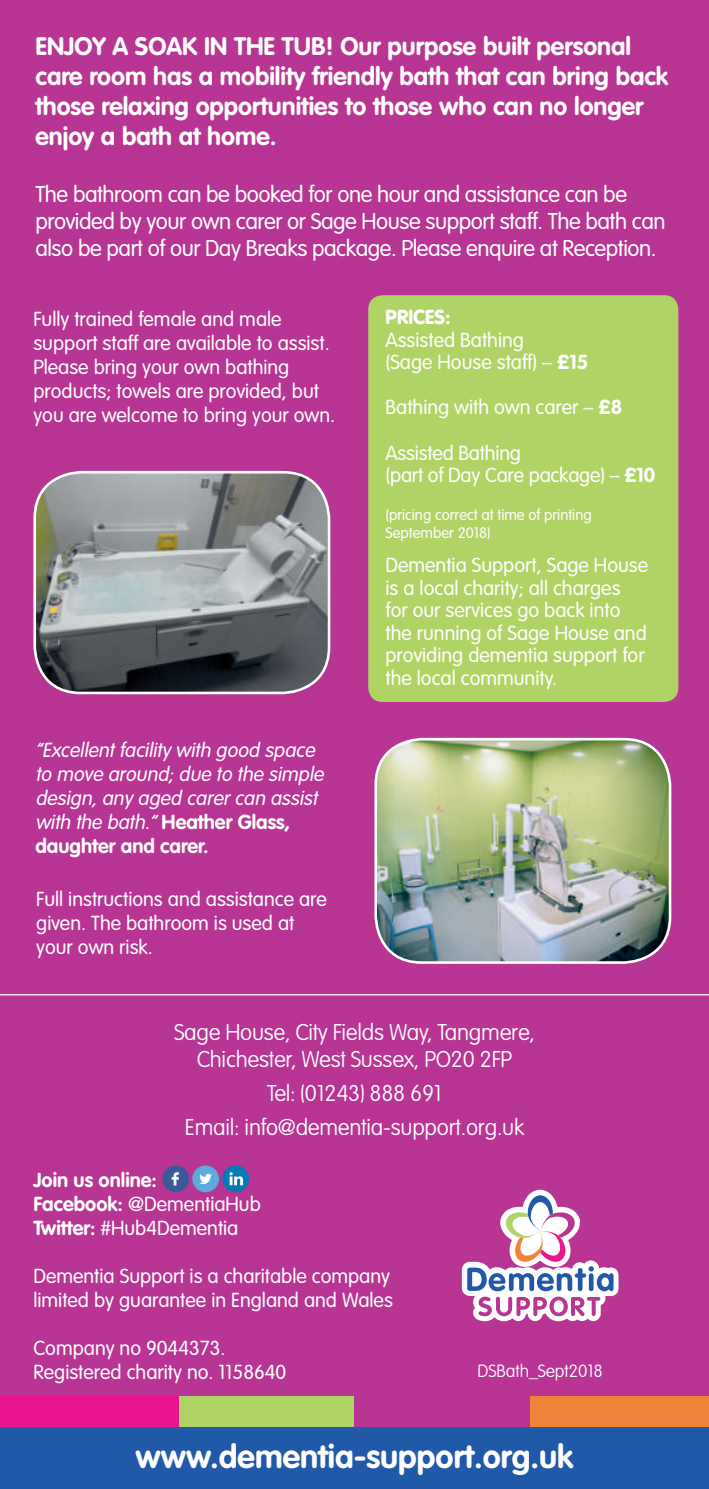
<style>
.page{position:relative;width:709px;height:1489px;background:#fff}
.page>*{position:absolute;margin:0;border:0;box-sizing:border-box;transform-origin:0 0}
.t1{font:700 32.5px "VAG Rounded Std";color:#fff}
.t2{font:700 25px/30px "VAG Rounded Std";color:#fff}
.t3{font:300 22.5px/27px "VAG Rounded Std";letter-spacing:-.02em;color:#fff}
.t4{font:100 22.5px/27px "VAG Rounded Std";letter-spacing:-.01em;color:#fff;text-align:center}
.t5{font:300 20px/24px "VAG Rounded Std";color:#fff}
.t6{font:italic 300 20px/24px "VAG Rounded Std";color:#fff}
.t7{font:700 20px/24px "VAG Rounded Std";color:#fff}
.t8{font:900 20px "VAG Rounded Std";color:#fff}
.t9{font:100 17.5px "VAG Rounded Std";color:#fff}
.t10{font:300 15px/18px "VAG Rounded Std";color:#fff}
.s1{font-weight:700;font-style:normal}
.s2{font-weight:700}
.s3{font-weight:300}
</style>
<div class="page">
<div style="left:0;top:0;width:709px;height:1488px;background:#b83594"></div>
<div style="left:368px;top:295px;width:310px;height:407px;background:#b0d365;border-radius:14px"></div>
<div style="left:0;top:1425px;width:709px;height:63px;background:#2059a8"></div>
<div style="left:0;top:1396px;width:180px;height:30px;background:#ea148c"></div>
<div style="left:179px;top:1396px;width:176px;height:30px;background:#b0d365"></div>
<div style="left:530px;top:1396px;width:179px;height:30px;background:#ed8439"></div>
<img style="left:377px;top:740px;width:293px;height:222px">
<div style="left:374px;top:737px;width:297px;height:226px;border:3px solid #fff;border-radius:46px"></div>
<img style="left:35px;top:472px;width:294px;height:221px">
<div style="left:33px;top:471px;width:297px;height:223px;border:3px solid #fff;border-radius:46px"></div>
<div style="left:192px;top:1165px;width:27px;height:27px;background:#5ea9dd;border-radius:50%"></div>
<svg style="left:222px;top:1165px;width:27px;height:27px"></svg>
<div style="left:162px;top:1165px;width:27px;height:27px;background:#3a5998;border-radius:50%"></div>
<svg style="left:172px;top:1172px;width:7px;height:13px"></svg>
<svg style="left:199px;top:1172px;width:425px;height:255px"></svg>
<hr style="left:0;top:994px;width:709px;height:1px;background:#fff">
<p class="t2" style="left:35px;top:32px;width:634px">ENJOY A SOAK IN THE TUB! Our purpose built personal care room has a mobility friendly bath that can bring back those relaxing opportunities to those who can no longer enjoy a bath at home.</p>
<p class="t3" style="left:35px;top:181px;width:631px">The bathroom can be booked for one hour and assistance can be provided by your own carer or Sage House support staff. The bath can also be part of our Day Breaks package. Please enquire at Reception.</p>
<p class="t5" style="left:33px;top:308px;width:303px">Fully trained female and male support staff are available to assist.<br>Please bring your own bathing products; towels are provided, but you are welcome to bring your own.</p>
<p class="t6" style="left:35px;top:738px;width:294px">“Excellentfacility with good space to move around;due to the simple design,any aged carercan assist with the bath.”<span class="s1">Heather Glass, daughter and carer.</span></p>
<p class="t5" style="left:36px;top:887px;width:292px">Full instructions and assistance are given. The bathroom is used at your own risk.</p>
<p class="t8" style="left:385px;top:305px;width:67px">PRICES:</p>
<p class="t5" style="left:385px;top:329px;width:204px;line-height:22.5px">Assisted Bathing<br>(Sage House staff) – <span class="s2">£15</span></p>
<p class="t5" style="left:385px;top:396px;width:238px">Bathing with own carer – <span class="s2">£8</span></p>
<p class="t5" style="left:385px;top:442px;width:271px;line-height:22.5px">Assisted Bathing<br>(part of Day Care package) – <span class="s2">£10</span></p>
<p class="t10" style="left:385px;top:506px;width:208px">(pricing correct at time of printing<br>September 2018)</p>
<p class="t5" style="left:385px;top:554px;width:264px;line-height:22.5px">Dementia Support, Sage House is a local charity; all charges<br>for our services go back into the running of Sage House and providing dementia support for the local community.</p>
<p class="t4" style="left:174px;top:1019px;width:362px">Sage House, City Fields Way, Tangmere,<br>Chichester, West Sussex, PO20 2FP</p>
<p class="t4" style="left:185px;top:1076px;width:340px;line-height:34px">Tel: (01243) 888 691<br>Email: info@dementia-support.org.uk</p>
<p class="t7" style="left:33px;top:1168px;width:229px">Join us online:<br>Facebook: <span class="s3">@DementiaHub<br></span>Twitter: <span class="s3">#Hub4Dementia</span></p>
<p class="t5" style="left:33px;top:1264px;width:361px">Dementia Support is a charitable company limited by guarantee in England and Wales</p>
<p class="t5" style="left:33px;top:1336px;width:254px">Company no 9044373.<br>Registered charity no. 1158640</p>
<p class="t9" style="left:477px;top:1360px;width:127px">DSBath_Sept2018</p>
<h1 class="t1" style="left:135px;top:1436px;width:439px">www.dementia-support.org.uk</h1>
</div>
